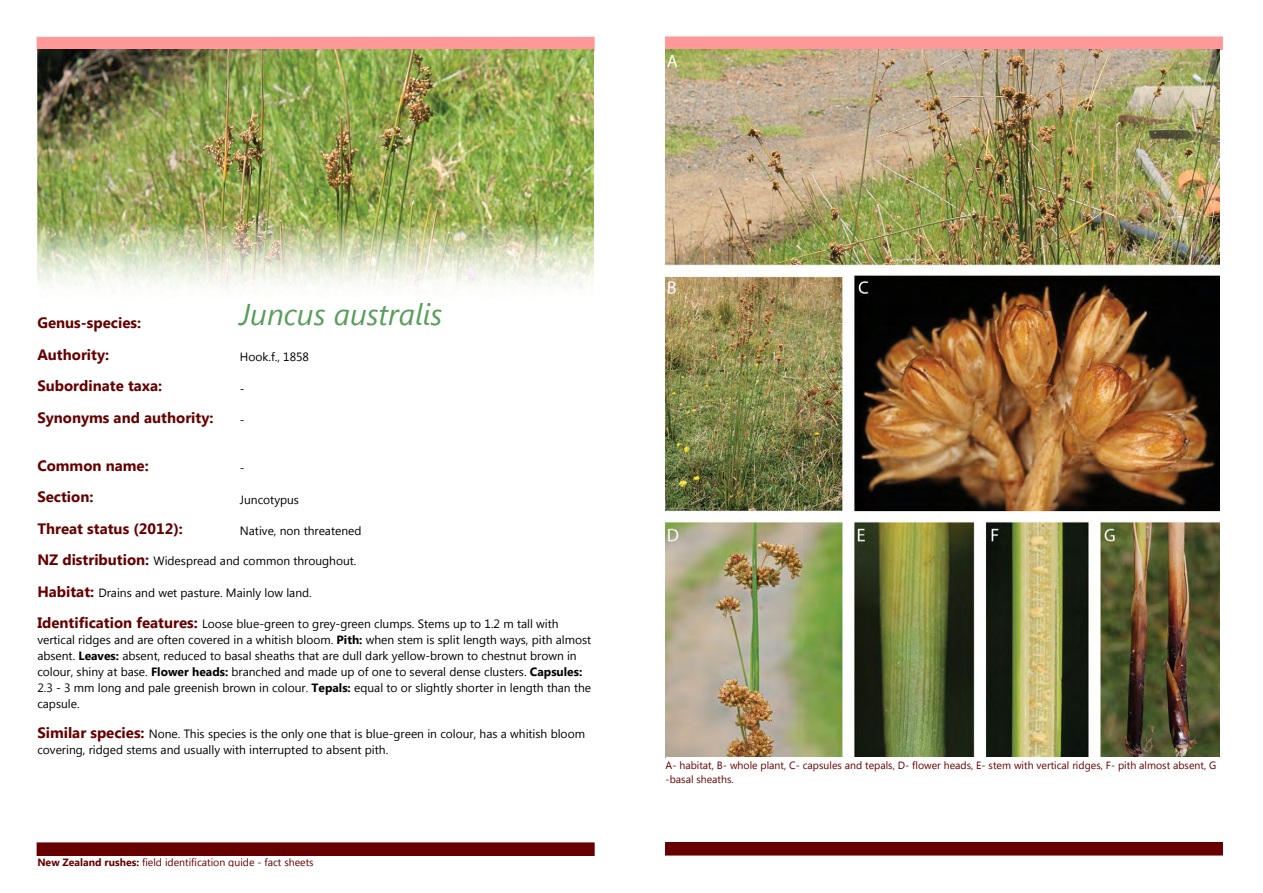
<style>
.page{position:relative;width:1263px;height:893px;background:#fff}
.page>*{position:absolute;margin:0;border:0;box-sizing:border-box;transform-origin:0 0}
.t1{font:italic 30px "Segoe UI";color:#5a9e5b}
.t2{font:700 15px/31.5px "Segoe UI";color:#600}
.t3{font:12px/15.9px "Segoe UI";color:#000}
.t4{font:10.5px/14px "Segoe UI";color:#600}
.s1{font-weight:700;font-size:15px;color:#600}
.s2{font-weight:700}
</style>
<div class="page">
<div style="left:37px;top:38px;width:557px;height:12px;background:#f99"></div>
<div style="left:37px;top:37px;width:558px;height:13px;border:2px solid #f99"></div>
<img style="left:37px;top:50px;width:557px;height:243px">
<div style="left:37px;top:843px;width:557px;height:12px;background:#600"></div>
<div style="left:37px;top:842px;width:558px;height:14px;border:2px solid #600"></div>
<svg style="left:666px;top:36px;width:557px;height:14px;background:#ff9c9c"></svg>
<img style="left:666px;top:49px;width:554px;height:708px">
<div style="left:666px;top:842px;width:557px;height:13px;background:#600"></div>
<p class="t2" style="left:37px;top:306px;width:105px">Genus-species:</p>
<h1 class="t1" style="left:240px;top:293px;width:204px">Juncus australis</h1>
<p class="t2" style="left:37px;top:338px;width:178px">Authority:<br>Subordinate taxa:<br>Synonyms and authority:</p>
<p class="t2" style="left:37px;top:449px;width:147px">Common name:<br>Section:<br>Threat status (2012):</p>
<p class="t3" style="left:240px;top:348px;width:71px">Hook.f., 1858</p>
<p class="t3" style="left:240px;top:380px;width:6px">-</p>
<p class="t3" style="left:240px;top:411px;width:6px">-</p>
<p class="t3" style="left:240px;top:459px;width:6px">-</p>
<p class="t3" style="left:240px;top:491px;width:61px">Juncotypus</p>
<p class="t3" style="left:240px;top:522px;width:123px">Native, non threatened</p>
<p class="t3" style="left:37px;top:553px;width:321px"><span class="s1">NZ distribution:</span> Widespread and common throughout.</p>
<p class="t3" style="left:37px;top:584px;width:276px"><span class="s1">Habitat:</span> Drains and wet pasture. Mainly low land.</p>
<p class="t3" style="left:37px;top:616px;width:555px"><span class="s1">Identification features:</span> Loose blue-green to grey-green clumps. Stems up to 1.2 m tall with vertical ridges and are often covered in a whitish bloom. <span class="s2">Pith:</span> when stem is split length ways, pith almost absent. <span class="s2">Leaves:</span> absent, reduced to basal sheaths that are dull dark yellow-brown to chestnut brown in colour, shiny at base. <span class="s2">Flower heads:</span> branched and made up of one to several dense clusters. <span class="s2">Capsules:<br></span>2.3 - 3 mm long and pale greenish brown in colour. <span class="s2">Tepals:</span> equal to or slightly shorter in length than the capsule.</p>
<p class="t3" style="left:37px;top:725px;width:549px"><span class="s1">Similar species:</span> None. This species is the only one that is blue-green in colour, has a whitish bloom covering, ridged stems and usually with interrupted to absent pith.</p>
<p class="t4" style="left:37px;top:855px;width:278px"><span class="s2">New Zealand rushes:</span> field identification guide - fact sheets</p>
<p class="t4" style="left:665px;top:757px;width:552px">A- habitat, B- whole plant, C- capsules and tepals, D- flower heads, E- stem with vertical ridges, F- pith almost absent, G -basal sheaths.</p>
</div>
